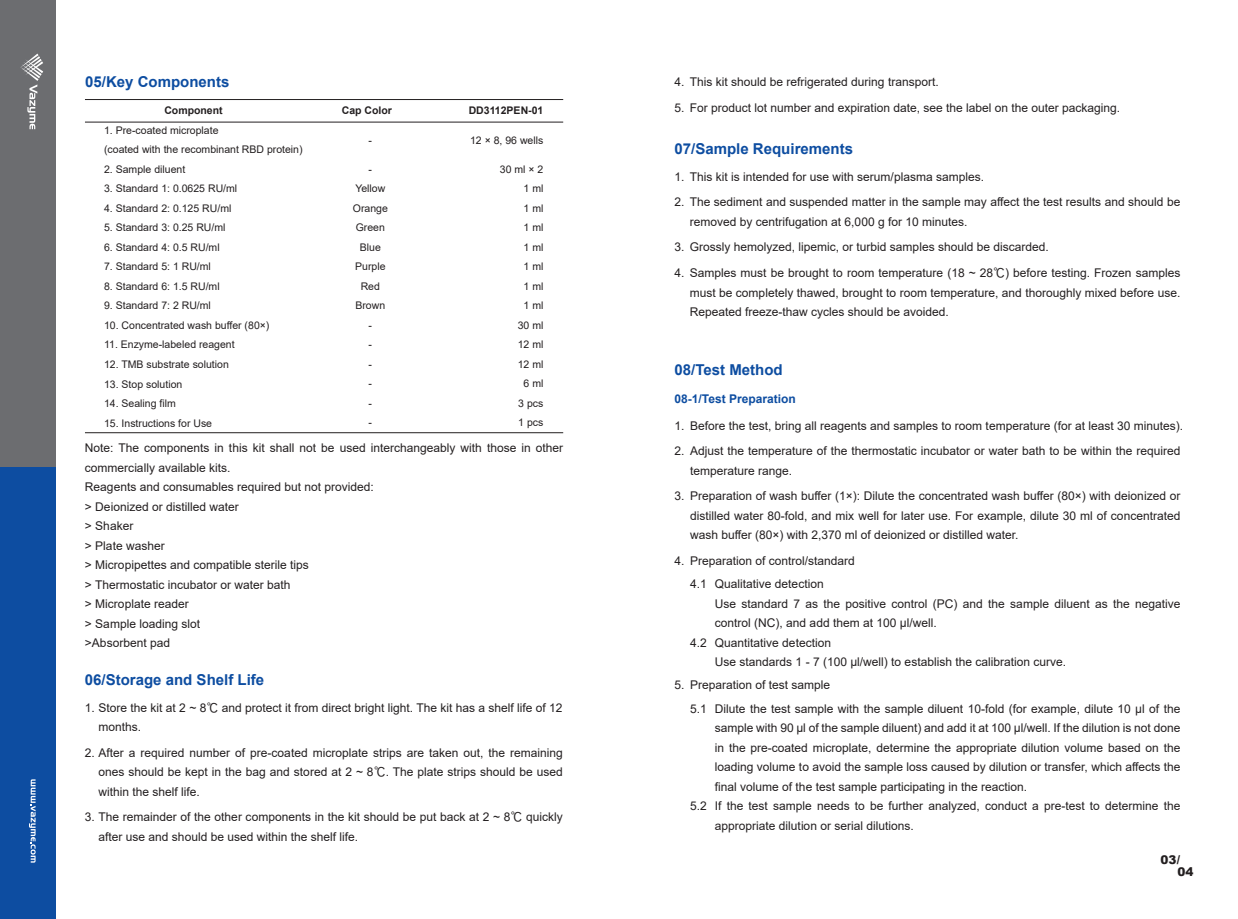
<style>
.page{position:relative;width:1238px;height:919px;background:#fff}
.page>*{position:absolute;margin:0;border:0;box-sizing:border-box;transform-origin:0 0}
.t1{font:700 15px "Arial";color:#0d4da1}
.t2{font:12px/19.5px "Arial";color:#231f20}
.t3{font:700 12px "Arial";color:#0d4da1}
.t4{font:900 12px/12px "Arial";color:#231f20}
.t5{font:10.5px/19.5px "Arial";color:#231f20}
.t6{font:700 10.5px "Arial";color:#231f20}
.s1{font-family:"FZLTHK GBK1 0"}
</style>
<div class="page">
<hr style="left:85px;top:122px;width:478px;height:1px;background:#231f20">
<hr style="left:85px;top:432px;width:478px;height:1px;background:#231f20">
<hr style="left:85px;top:99px;width:478px;height:1px;background:#231f20">
<div style="left:0;top:0;width:55px;height:468px;background:#6c6d70"></div>
<div style="left:0;top:467px;width:55px;height:451px;background:#0d4da1"></div>
<svg style="left:29px;top:779px;width:7px;height:83px"></svg>
<svg style="left:20px;top:54px;width:23px;height:75px"></svg>
<p class="t1" style="left:85px;top:71px;width:146px">05/Key Components</p>
<p class="t5" style="left:104px;top:120px;width:200px">1. Pre-coated microplate<br>(coated with the recombinant RBD protein)</p>
<p class="t5" style="left:104px;top:159px;width:83px">2. Sample diluent</p>
<p class="t5" style="left:104px;top:179px;width:135px">3. Standard 1: 0.0625 RU/ml</p>
<p class="t5" style="left:104px;top:198px;width:129px">4. Standard 2: 0.125 RU/ml</p>
<p class="t5" style="left:104px;top:218px;width:123px">5. Standard 3: 0.25 RU/ml</p>
<p class="t5" style="left:104px;top:237px;width:117px">6. Standard 4: 0.5 RU/ml</p>
<p class="t5" style="left:104px;top:257px;width:108px">7. Standard 5: 1 RU/ml</p>
<p class="t5" style="left:104px;top:276px;width:117px">8. Standard 6: 1.5 RU/ml</p>
<p class="t5" style="left:104px;top:296px;width:108px">9. Standard 7: 2 RU/ml</p>
<p class="t5" style="left:104px;top:315px;width:167px">10. Concentrated wash buffer (80×)</p>
<p class="t5" style="left:104px;top:335px;width:132px">11. Enzyme-labeled reagent</p>
<p class="t5" style="left:104px;top:354px;width:126px">12. TMB substrate solution</p>
<p class="t5" style="left:104px;top:374px;width:80px">13. Stop solution</p>
<p class="t5" style="left:104px;top:393px;width:73px">14. Sealing film</p>
<p class="t5" style="left:104px;top:413px;width:109px">15. Instructions for Use</p>
<p class="t6" style="left:164px;top:103px;width:60px">Component</p>
<p class="t6" style="left:342px;top:103px;width:52px">Cap Color</p>
<p class="t6" style="left:468px;top:103px;width:76px">DD3112PEN-01</p>
<p class="t5" style="left:368px;top:131px;width:5px">-</p>
<p class="t5" style="left:353px;top:159px;width:37px;text-align:center">-<br>Yellow<br>Orange<br>Green<br>Blue<br>Purple<br>Red<br>Brown -<br>-<br>-<br>-<br>-<br>-</p>
<p class="t5" style="left:470px;top:131px;width:75px">12 × 8, 96 wells</p>
<p class="t5" style="left:500px;top:159px;width:45px;text-align:right">30 ml × 2<br>1 ml<br>1 ml<br>1 ml<br>1 ml<br>1 ml<br>1 ml<br>1 ml<br>30 ml<br>12 ml<br>12 ml<br>6 ml<br>3 pcs<br>1 pcs</p>
<p class="t2" style="left:85px;top:438px;width:479px">Note: The components in this kit shall not be used interchangeably with those in other commercially available kits.<br>Reagents and consumables required but not provided:<br>&gt; Deionized or distilled water<br>&gt; Shaker<br>&gt; Plate washer<br>&gt; Micropipettes and compatible sterile tips<br>&gt; Thermostatic incubator or water bath<br>&gt; Microplate reader<br>&gt; Sample loading slot<br>&gt;Absorbent pad</p>
<p class="t1" style="left:85px;top:669px;width:181px">06/Storage and Shelf Life</p>
<p class="t2" style="left:85px;top:697px;width:479px">1. Store the kit at 2 ~ 8<span class="s1">℃</span> and protect it from direct bright light. The kit has a shelf life of 12</p>
<p class="t2" style="left:85px;top:742px;width:479px">2. After a required number of pre-coated microplate strips are taken out, the remaining</p>
<p class="t2" style="left:99px;top:717px;width:44px">months.</p>
<p class="t2" style="left:99px;top:762px;width:466px">ones should be kept in the bag and stored at 2 ~ 8<span class="s1">℃</span>. The plate strips should be used within the shelf life.</p>
<p class="t2" style="left:99px;top:826px;width:261px">after use and should be used within the shelf life.</p>
<p class="t2" style="left:85px;top:807px;width:479px">3. The remainder of the other components in the kit should be put back at 2 ~ 8<span class="s1">℃</span> quickly</p>
<p class="t2" style="left:674px;top:72px;width:266px">4. This kit should be refrigerated during transport.</p>
<p class="t2" style="left:674px;top:98px;width:447px">5. For product lot number and expiration date, see the label on the outer packaging.</p>
<p class="t1" style="left:674px;top:138px;width:180px">07/Sample Requirements</p>
<p class="t2" style="left:674px;top:167px;width:311px">1. This kit is intended for use with serum/plasma samples.</p>
<p class="t2" style="left:674px;top:192px;width:507px">2. The sediment and suspended matter in the sample may affect the test results and should be</p>
<p class="t2" style="left:674px;top:237px;width:376px">3. Grossly hemolyzed, lipemic, or turbid samples should be discarded.</p>
<p class="t2" style="left:674px;top:263px;width:507px">4. Samples must be brought to room temperature (18 ~ 28<span class="s1">℃</span>) before testing. Frozen samples</p>
<p class="t2" style="left:689px;top:212px;width:279px">removed by centrifugation at 6,000 g for 10 minutes.</p>
<p class="t2" style="left:689px;top:282px;width:492px">must be completely thawed, brought to room temperature, and thoroughly mixed before use.<br>Repeated freeze-thaw cycles should be avoided.</p>
<p class="t1" style="left:674px;top:359px;width:110px">08/Test Method</p>
<p class="t3" style="left:674px;top:390px;width:123px">08-1/Test Preparation</p>
<p class="t2" style="left:690px;top:413px;width:494px;line-height:25.5px">Before the test, bring all reagents and samples to room temperature (for at least 30 minutes).<br>Adjust the temperature of the thermostatic incubator or water bath to be within the required</p>
<p class="t2" style="left:690px;top:458px;width:492px;line-height:25.5px">temperature range.<br>Preparation of wash buffer (1×): Dilute the concentrated wash buffer (80×) with deionized or</p>
<p class="t2" style="left:690px;top:506px;width:492px">distilled water 80-fold, and mix well for later use. For example, dilute 30 ml of concentrated wash buffer (80×) with 2,370 ml of deionized or distilled water.</p>
<p class="t2" style="left:690px;top:549px;width:166px;line-height:23.1px">Preparation of control/standard<br>4.1</p>
<p class="t2" style="left:674px;top:413px;width:12px;line-height:25.5px">1.<br>2.</p>
<p class="t2" style="left:674px;top:486px;width:12px">3.</p>
<p class="t2" style="left:674px;top:551px;width:12px">4.</p>
<p class="t2" style="left:715px;top:574px;width:467px">Qualitative detection<br>Use standard 7 as the positive control (PC) and the sample diluent as the negative control (NC), and add them at 100 μl/well.<br>Quantitative detection<br>Use standards 1 - 7 (100 μl/well) to establish the calibration curve.</p>
<p class="t2" style="left:690px;top:632px;width:18px">4.2</p>
<p class="t2" style="left:690px;top:672px;width:142px;line-height:23.7px">Preparation of test sample<br>5.1</p>
<p class="t2" style="left:674px;top:675px;width:12px">5.</p>
<p class="t2" style="left:715px;top:698px;width:467px">Dilute the test sample with the sample diluent 10-fold (for example, dilute 10 μl of the sample with 90 μl of the sample diluent) and add it at 100 μl/well. If the dilution is not done in the pre-coated microplate, determine the appropriate dilution volume based on the loading volume to avoid the sample loss caused by dilution or transfer, which affects the final volume of the test sample participating in the reaction.<br>If the test sample needs to be further analyzed, conduct a pre-test to determine the appropriate dilution or serial dilutions.</p>
<p class="t2" style="left:690px;top:796px;width:18px">5.2</p>
<p class="t4" style="left:1177px;top:853px;width:18px;text-indent:-17px">03/<br>04</p>
</div>
